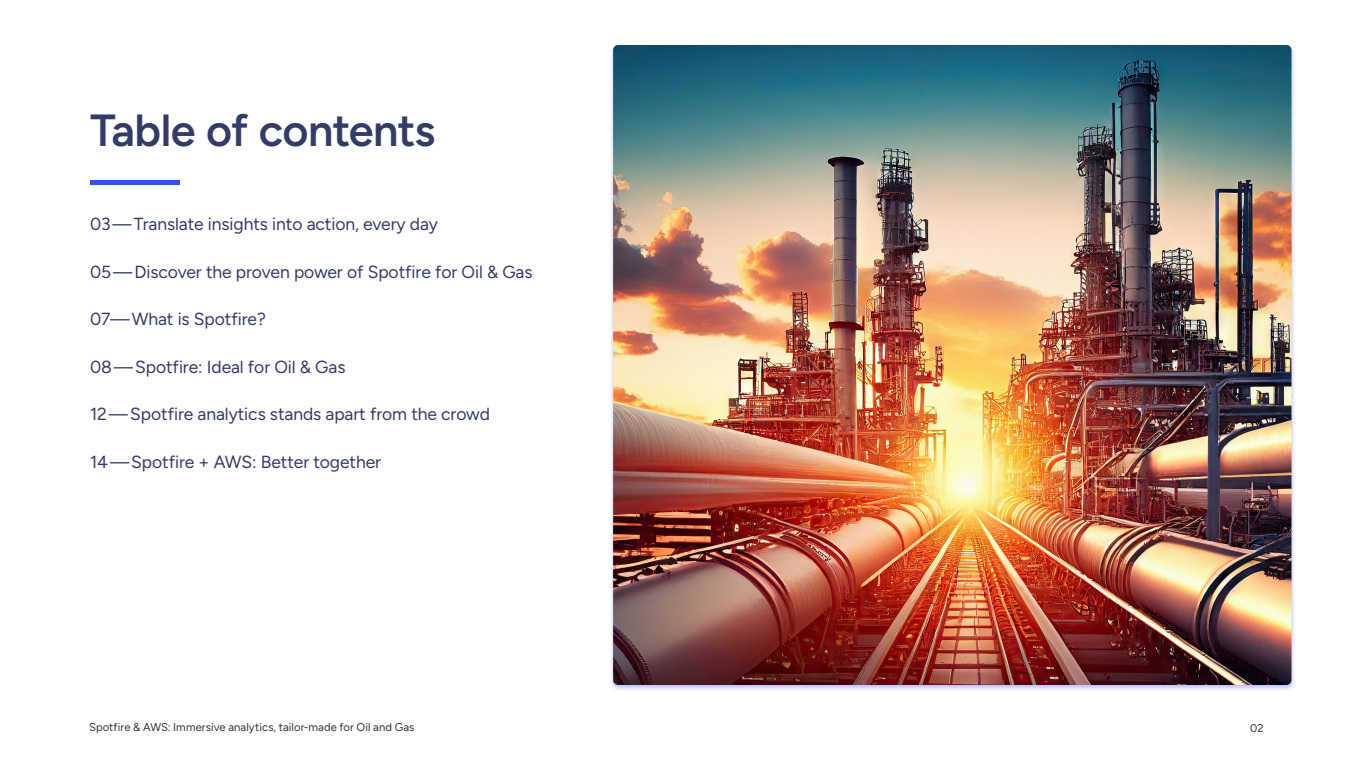
<style>
.page{position:relative;width:1359px;height:765px;background:#fff}
.page>*{position:absolute;margin:0;border:0;box-sizing:border-box;transform-origin:0 0}
.t1{font:600 45px "Figtree";letter-spacing:-.015em;color:#333c66}
.t2{font:17.5px "Figtree";letter-spacing:-.005em;color:#333c66}
.t3{font:11.25px "Figtree";letter-spacing:.005em;color:#313336}
</style>
<div class="page">
<hr style="left:90px;top:180px;width:90px;height:4px;background:#3050ef">
<div style="left:609px;top:43px;width:687px;height:649px;background:#5d6efa;opacity:.42"></div>
<img style="left:613px;top:45px;width:678px;height:640px">
<h1 class="t1" style="left:90px;top:104px;width:347px">Table of contents</h1>
<p class="t2" style="left:90px;top:214px;width:349px">03—Translate insights into action, every day</p>
<p class="t2" style="left:90px;top:262px;width:444px">05—Discover the proven power of Spotfire for Oil &amp; Gas</p>
<p class="t2" style="left:90px;top:309px;width:177px">07—What is Spotfire?</p>
<p class="t2" style="left:90px;top:357px;width:257px">08—Spotfire: Ideal for Oil &amp; Gas</p>
<p class="t2" style="left:90px;top:404px;width:401px">12—Spotfire analytics stands apart from the crowd</p>
<p class="t2" style="left:90px;top:452px;width:293px">14—Spotfire + AWS: Better together</p>
<p class="t3" style="left:89px;top:720px;width:327px">Spotfire &amp; AWS: Immersive analytics, tailor-made for Oil and Gas</p>
<p class="t3" style="left:1250px;top:722px;width:15px">02</p>
</div>
